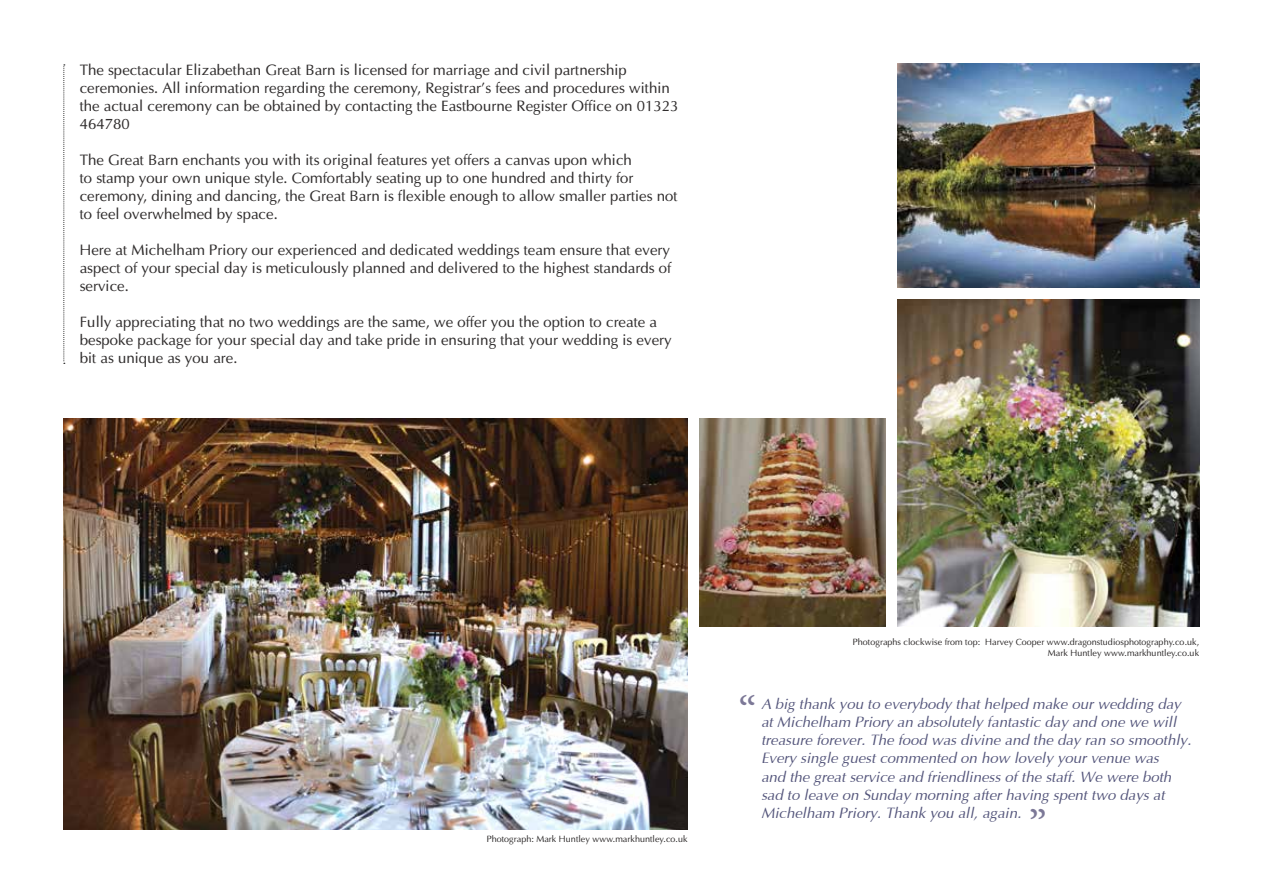
<style>
.page{position:relative;width:1263px;height:893px;background:#fff}
.page>*{position:absolute;margin:0;border:0;box-sizing:border-box;transform-origin:0 0}
.t1{font:45px "Minion Pro";color:#7c7897}
.t2{font:15px/18px "Optima";color:#302d2d}
.t3{font:italic 15px/18px "Optima";color:#54557b}
.t4{font:9px/10.8px "Optima";color:#302d2d;text-align:right}
</style>
<div class="page">
<img style="left:64px;top:418px;width:624px;height:411px">
<img style="left:897px;top:64px;width:302px;height:223px">
<img style="left:699px;top:418px;width:186px;height:209px">
<img style="left:897px;top:299px;width:302px;height:328px">
<svg style="left:64px;top:65px;width:1px;height:299px"></svg>
<p class="t2" style="left:80px;top:61px;width:600px">The spectacular Elizabethan Great Barn is licensed for marriage and civil partnership ceremonies. All information regarding the ceremony, Registrar’s fees and procedures within the actual ceremony can be obtained by contacting the Eastbourne Register Office on 01323<br>464780</p>
<p class="t2" style="left:80px;top:151px;width:599px">The Great Barn enchants you with its original features yet offers a canvas upon which<br>to stamp your own unique style. Comfortably seating up to one hundred and thirty for ceremony, dining and dancing, the Great Barn is flexible enough to allow smaller parties not to feel overwhelmed by space.</p>
<p class="t2" style="left:80px;top:241px;width:593px;text-align:justify">Here at Michelham Priory our experienced and dedicated weddings team ensure that every aspect of your special day is meticulously planned and delivered to the highest standards of service.</p>
<p class="t2" style="left:80px;top:313px;width:593px">Fully appreciating that no two weddings are the same, we offer you the option to create a bespoke package for your special day and take pride in ensuring that your wedding is every bit as unique as you are.</p>
<p class="t4" style="left:487px;top:833px;width:202px">Photograph: Mark Huntley www.markhuntley.co.uk</p>
<p class="t4" style="left:853px;top:636px;width:348px">Photographs clockwise from top: Harvey Cooper www.dragonstudiosphotography.co.uk,<br>Mark Huntley www.markhuntley.co.uk</p>
<h1 class="t1" style="left:738px;top:682px;width:19px">“</h1>
<p class="t3" style="left:762px;top:696px;width:432px">A big thank you to everybody that helped make our wedding day at Michelham Priory an absolutely fantastic day and one we will treasure forever. The food was divine and the day ran so smoothly.<br>Every single guest commented on how lovely your venue was<br>and the great service and friendliness of the staff. We were both sad to leave on Sunday morning after having spent two days at Michelham Priory. Thank you all, again.</p>
<h1 class="t1" style="left:1047px;top:832px;width:19px;rotate:-180deg">“</h1>
</div>
